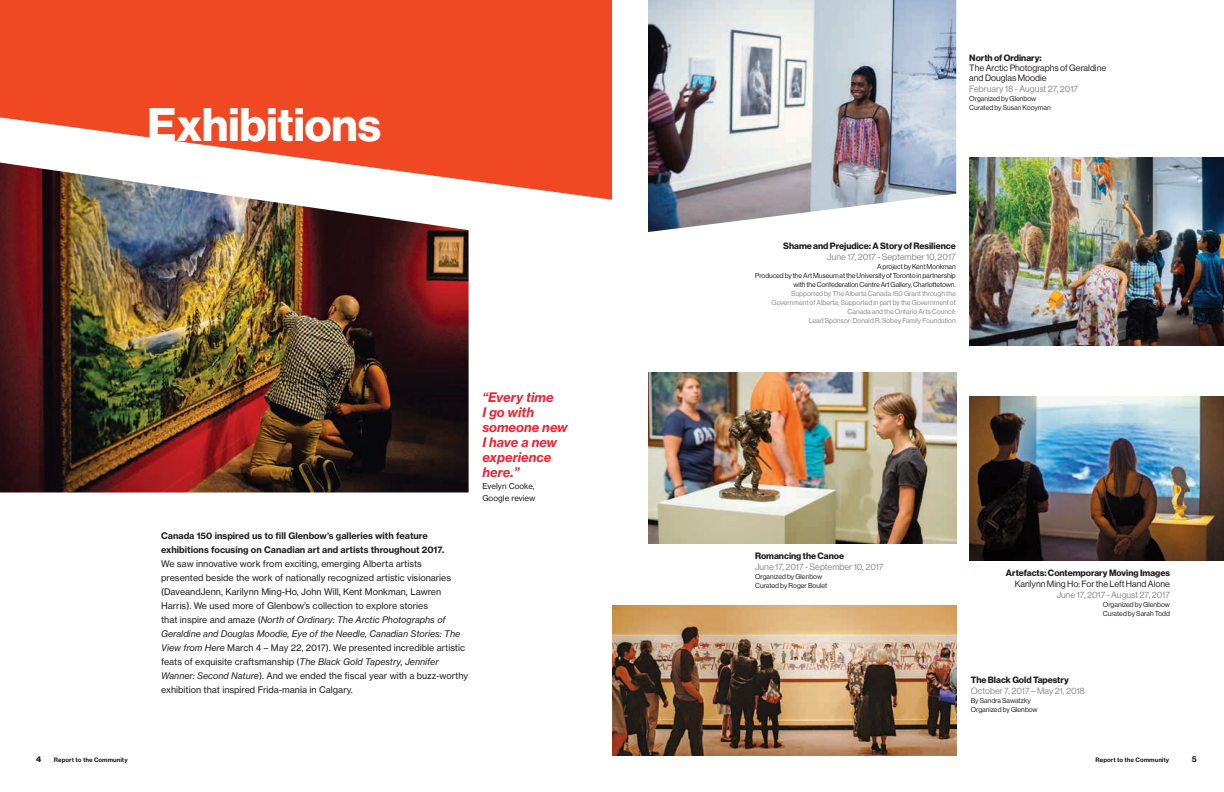
<style>
.page{position:relative;width:1224px;height:792px;background:#fff}
.page>*{position:absolute;margin:0;border:0;box-sizing:border-box;transform-origin:0 0}
.t1{font:46px "N Haas Grotesk DS Std 75 Bd";color:#fff}
.t2{font:13px/15px "N Haas Grotesk TX Std 76 Bd It";color:#ed2535}
.t3{font:9px/14px "N Haas Grotesk TX Std 55 Rg";color:#231f20}
.t4{font:9px "N Haas Grotesk DS Std 55 Rg";color:#8b8a8e}
.t5{font:9px "N Haas Grotesk DS Std 75 Bd";color:#231f20}
.t6{font:9px/14px "N Haas Grotesk TX Std 56 It";color:#231f20}
.t7{font:9px/14px "N Haas Grotesk TX Std 75 Bd";color:#231f20}
.t8{font:9px/10px "N Haas Grotesk DS Std 55 Rg";color:#231f20}
.t9{font:8px/12px "N Haas Grotesk TX Std 55 Rg";color:#231f20}
.t10{font:8px "N Haas Grotesk DS Std 95 Blk";color:#231f20}
.t11{font:8px "N Haas Grotesk TX Std 75 Bd";color:#231f20}
.t12{font:7px/9px "N Haas Grotesk DS Std 55 Rg";letter-spacing:-.01em;color:#231f20}
.t13{font:7px/9px "N Haas Grotesk DS Std 55 Rg";color:#8b8a8e;text-align:right}
.t14{font:6px "N Haas Grotesk TX Std 75 Bd";color:#231f20}
.s1{font-family:"N Haas Grotesk TX Std 55 Rg"}
.s2{font-family:"N Haas Grotesk TX Std 56 It"}
</style>
<div class="page">
<svg style="left:0;top:0;width:612px;height:200px;background:#f15735"></svg>
<img style="left:0;top:163px;width:469px;height:330px">
<img style="left:648px;top:372px;width:308px;height:171px">
<img style="left:969px;top:158px;width:255px;height:187px">
<img style="left:648px;top:0;width:308px;height:232px">
<img style="left:969px;top:396px;width:255px;height:165px">
<img style="left:612px;top:606px;width:344px;height:150px">
<h1 class="t1" style="left:148px;top:98px;width:235px">Exhibitions</h1>
<p class="t7" style="left:161px;top:529px;width:285px">Canada 150 inspired us to fill Glenbow’s galleries with feature exhibitions focusing on Canadian art and artists throughout 2017.</p>
<p class="t3" style="left:161px;top:557px;width:292px">We saw innovative work from exciting, emerging Alberta artists presented beside the work of nationally recognized artistic visionaries (DaveandJenn, Karilynn Ming-Ho, John Will, Kent Monkman, Lawren Harris). We used more of Glenbow’s collection to explore stories</p>
<p class="t6" style="left:161px;top:613px;width:301px"><span class="s1">that inspire and amaze (</span>North of Ordinary: The Arctic Photographs of<br>Geraldine and Douglas Moodie, Eye of the Needle, Canadian Stories: The</p>
<p class="t3" style="left:161px;top:641px;width:309px"><span class="s2">View from Here</span> March 4 – May 22, 2017). We presented incredible artistic feats of exquisite craftsmanship (<span class="s2">The Black Gold Tapestry, Jennifer Wanner: Second Nature</span>). And we ended the fiscal year with a buzz-worthy exhibition that inspired Frida-mania in Calgary.</p>
<h2 class="t2" style="left:482px;top:390px;width:87px">“Every time<br>I go with someone new<br>I have a new experience here.”</h2>
<p class="t9" style="left:482px;top:480px;width:54px">Evelyn Cooke,<br>Google review</p>
<p class="t5" style="left:969px;top:53px;width:74px">North of Ordinary:</p>
<p class="t8" style="left:969px;top:63px;width:138px">The Arctic Photographs of Geraldine and Douglas Moodie</p>
<p class="t4" style="left:969px;top:84px;width:110px">February 18 - August 27, 2017</p>
<p class="t12" style="left:969px;top:94px;width:83px">Organized by Glenbow<br>Curated by Susan Kooyman</p>
<p class="t5" style="left:783px;top:241px;width:174px">Shame and Prejudice: A Story of Resilience</p>
<p class="t4" style="left:827px;top:252px;width:130px">June 17, 2017 - September 10, 2017</p>
<p class="t12" style="left:755px;top:262px;width:202px;text-align:right">A project by Kent Monkman<br>Produced by the Art Museum at the University of Toronto in partnership with the Confederation Centre Art Gallery, Charlottetown.</p>
<p class="t13" style="left:771px;top:289px;width:186px">Supported by The Alberta Canada 150 Grant through the Government of Alberta; Supported in part by the Government of Canada and the Ontario Arts Council;<br>Lead Sponsor: Donald R. Sobey Family Foundation</p>
<p class="t5" style="left:755px;top:551px;width:91px">Romancing the Canoe</p>
<p class="t4" style="left:755px;top:562px;width:130px">June 17, 2017 - September 10, 2017</p>
<p class="t12" style="left:755px;top:572px;width:74px">Organized by Glenbow<br>Curated by Roger Boulet</p>
<p class="t5" style="left:1006px;top:568px;width:166px">Artefacts: Contemporary Moving Images</p>
<p class="t8" style="left:1015px;top:579px;width:157px">Karilynn Ming Ho: For the Left Hand Alone</p>
<p class="t4" style="left:1057px;top:590px;width:115px">June 17, 2017 - August 27, 2017</p>
<p class="t12" style="left:1103px;top:601px;width:69px">Organized by Glenbow<br>Curated by Sarah Todd</p>
<p class="t5" style="left:971px;top:675px;width:100px">The Black Gold Tapestry</p>
<p class="t4" style="left:971px;top:686px;width:116px">October 7, 2017 – May 21, 2018</p>
<p class="t12" style="left:971px;top:696px;width:69px">By Sandra Sawatzky<br>Organized by Glenbow</p>
<p class="t10" style="left:36px;top:755px;width:7px">4</p>
<p class="t14" style="left:54px;top:756px;width:75px">Report to the Community</p>
<p class="t14" style="left:1096px;top:756px;width:75px">Report to the Community</p>
<p class="t11" style="left:1192px;top:754px;width:7px">5</p>
</div>
